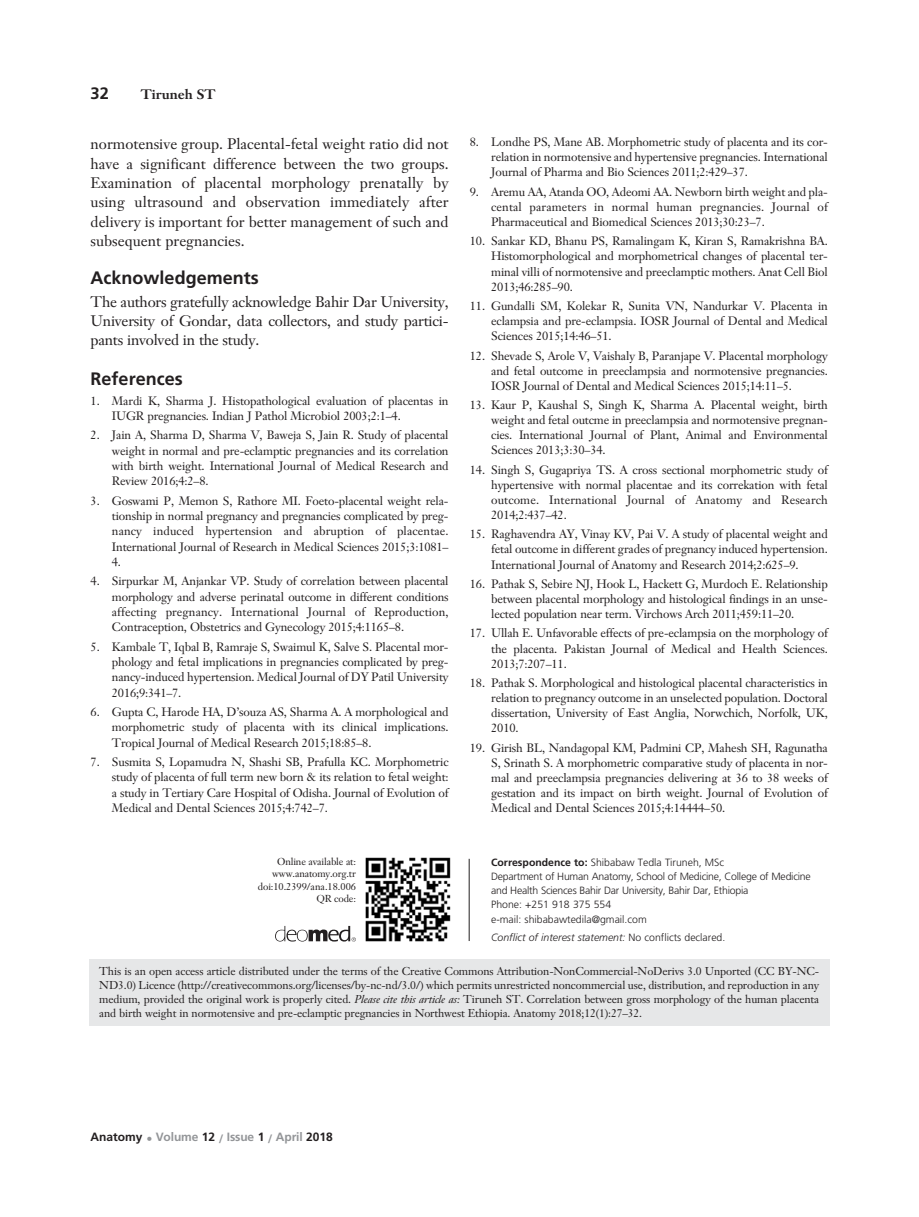
<style>
.page{position:relative;width:919px;height:1217px;background:#fff}
.page>*{position:absolute;margin:0;border:0;box-sizing:border-box;transform-origin:0 0}
.t1{font:700 18px "Frutiger";color:#231f20}
.t2{font:700 16.5px "Frutiger";color:#231f20}
.t3{font:15px/19.4px "Janson Text";letter-spacing:-.01em;color:#231f20;text-align:justify}
.t4{font:700 13.5px "Janson Text";color:#231f20}
.t5{font:12px/15.1px "Janson Text";letter-spacing:-.015em;color:#231f20;text-align:justify}
.t6{font:700 12px "Frutiger";letter-spacing:-.01em;color:#939598}
.t7{font:11.25px/13.8px "Janson Text";letter-spacing:-.015em;color:#231f20;text-align:justify}
.t8{font:300 10.5px/14.2px "Frutiger";letter-spacing:-.02em;color:#231f20}
.t9{font:italic 300 10.5px "Frutiger";color:#231f20}
.t10{font:10.05px/12px "Janson Text";letter-spacing:-.015em;color:#231f20;text-align:right}
.s1{font-weight:700}
.s2{font-style:normal}
.s3{font-style:italic}
.s4{color:#231f20}
</style>
<div class="page">
<hr style="left:469px;top:858px;width:1px;height:82px;background:#231f20">
<div style="left:89px;top:958px;width:740px;height:67px;background:#e6e7e8"></div>
<svg style="left:275px;top:925px;width:81px;height:16px"></svg>
<img style="left:365px;top:857px;width:86px;height:85px">
<h2 class="t2" style="left:91px;top:87px;width:20px">32</h2>
<p class="t4" style="left:141px;top:89px;width:76px">Tiruneh ST</p>
<p class="t3" style="left:91px;top:136px;width:359px">normotensive group. Placental-fetal weight ratio did not have a significant difference between the two groups.<br>Examination of placental morphology prenatally by using ultrasound and observation immediately after delivery is important for better management of such and subsequent pregnancies.</p>
<h1 class="t1" style="left:91px;top:270px;width:169px">Acknowledgements</h1>
<p class="t3" style="left:91px;top:293px;width:359px">The authors gratefully acknowledge Bahir Dar University, University of Gondar, data collectors, and study partici&shy;pants involved in the study.</p>
<h1 class="t1" style="left:91px;top:371px;width:93px">References</h1>
<p class="t5" style="left:112px;top:394px;width:338px;text-indent:-21px">1. Mardi K, Sharma J. Histopathological evaluation of placentas in<br>IUGR pregnancies. Indian J Pathol Microbiol 2003;2:1–4.</p>
<p class="t5" style="left:112px;top:429px;width:338px;text-indent:-21px">2. Jain A, Sharma D, Sharma V, Baweja S, Jain R. Study of placental weight in normal and pre-eclamptic pregnancies and its correlation with birth weight. International Journal of Medical Research and Review 2016;4:2–8.</p>
<p class="t5" style="left:112px;top:494px;width:338px;text-indent:-21px">3. Goswami P, Memon S, Rathore MI. Foeto-placental weight rela&shy;tionship in normal pregnancy and pregnancies complicated by preg&shy;nancy induced hypertension and abruption of placentae.<br>International Journal of Research in Medical Sciences 2015;3:1081– 4.</p>
<p class="t5" style="left:112px;top:574px;width:338px;text-indent:-21px">4. Sirpurkar M, Anjankar VP. Study of correlation between placental morphology and adverse perinatal outcome in different conditions affecting pregnancy. International Journal of Reproduction, Contraception, Obstetrics and Gynecology 2015;4:1165–8.</p>
<p class="t5" style="left:112px;top:640px;width:338px;text-indent:-21px">5. Kambale T, Iqbal B, Ramraje S, Swaimul K, Salve S. Placental mor&shy;phology and fetal implications in pregnancies complicated by preg&shy;nancy-induced hypertension. Medical Journal of DY Patil University 2016;9:341–7.</p>
<p class="t5" style="left:112px;top:705px;width:338px;text-indent:-21px">6. Gupta C, Harode HA, D’souza AS, Sharma A. A morphological and morphometric study of placenta with its clinical implications.<br>Tropical Journal of Medical Research 2015;18:85–8.</p>
<p class="t5" style="left:112px;top:755px;width:338px;text-indent:-21px">7. Susmita S, Lopamudra N, Shashi SB, Prafulla KC. Morphometric study of placenta of full term new born &amp; its relation to fetal weight: a study in Tertiary Care Hospital of Odisha. Journal of Evolution of Medical and Dental Sciences 2015;4:742–7.</p>
<p class="t5" style="left:491px;top:136px;width:338px;text-indent:-21px">8. Londhe PS, Mane AB. Morphometric study of placenta and its cor&shy;relation in normotensive and hypertensive pregnancies. International Journal of Pharma and Bio Sciences 2011;2:429–37.</p>
<p class="t5" style="left:491px;top:185px;width:338px;text-indent:-21px">9. Aremu AA, Atanda OO, Adeomi AA. Newborn birth weight and pla&shy;cental parameters in normal human pregnancies. Journal of Pharmaceutical and Biomedical Sciences 2013;30:23–7.</p>
<p class="t5" style="left:491px;top:235px;width:338px;text-indent:-21px">10. Sankar KD, Bhanu PS, Ramalingam K, Kiran S, Ramakrishna BA.<br>Histomorphological and morphometrical changes of placental ter&shy;minal villi of normotensive and preeclamptic mothers. Anat Cell Biol 2013;46:285–90.</p>
<p class="t5" style="left:491px;top:299px;width:338px;text-indent:-21px">11. Gundalli SM, Kolekar R, Sunita VN, Nandurkar V. Placenta in eclampsia and pre-eclampsia. IOSR Journal of Dental and Medical Sciences 2015;14:46–51.</p>
<p class="t5" style="left:491px;top:349px;width:338px;text-indent:-21px">12. Shevade S, Arole V, Vaishaly B, Paranjape V. Placental morphology and fetal outcome in preeclampsia and normotensive pregnancies.<br>IOSR Journal of Dental and Medical Sciences 2015;14:11–5.</p>
<p class="t5" style="left:491px;top:398px;width:338px;text-indent:-21px">13. Kaur P, Kaushal S, Singh K, Sharma A. Placental weight, birth weight and fetal outcme in preeclampsia and normotensive pregnan&shy;cies. International Journal of Plant, Animal and Environmental Sciences 2013;3:30–34.</p>
<p class="t5" style="left:491px;top:463px;width:338px;text-indent:-21px">14. Singh S, Gugapriya TS. A cross sectional morphometric study of hypertensive with normal placentae and its correkation with fetal outcome. International Journal of Anatomy and Research 2014;2:437–42.</p>
<p class="t5" style="left:491px;top:527px;width:338px;text-indent:-21px">15. Raghavendra AY, Vinay KV, Pai V. A study of placental weight and fetal outcome in different grades of pregnancy induced hypertension.<br>International Journal of Anatomy and Research 2014;2:625–9.</p>
<p class="t5" style="left:491px;top:577px;width:338px;text-indent:-21px">16. Pathak S, Sebire NJ, Hook L, Hackett G, Murdoch E. Relationship between placental morphology and histological findings in an unse&shy;lected population near term. Virchows Arch 2011;459:11–20.</p>
<p class="t5" style="left:491px;top:627px;width:338px;text-indent:-21px">17. Ullah E. Unfavorable effects of pre-eclampsia on the morphology of the placenta. Pakistan Journal of Medical and Health Sciences.<br>2013;7:207–11.</p>
<p class="t5" style="left:491px;top:676px;width:338px;text-indent:-21px">18. Pathak S. Morphological and histological placental characteristics in relation to pregnancy outcome in an unselected population. Doctoral dissertation, University of East Anglia, Norwchich, Norfolk, UK, 2010.</p>
<p class="t5" style="left:491px;top:741px;width:338px;text-indent:-21px">19. Girish BL, Nandagopal KM, Padmini CP, Mahesh SH, Ragunatha S, Srinath S. A morphometric comparative study of placenta in nor&shy;mal and preeclampsia pregnancies delivering at 36 to 38 weeks of gestation and its impact on birth weight. Journal of Evolution of Medical and Dental Sciences 2015;4:14444–50.</p>
<p class="t8" style="left:491px;top:855px;width:321px"><span class="s1">Correspondence to:</span> Shibabaw Tedla Tiruneh, MSc<br>Department of Human Anatomy, School of Medicine, College of Medicine and Health Sciences Bahir Dar University, Bahir Dar, Ethiopia<br>Phone: +251 918 375 554<br>e-mail: shibabawtedila@gmail.com</p>
<p class="t9" style="left:491px;top:933px;width:236px">Conflict of interest statement: <span class="s2">No conflicts declared.</span></p>
<p class="t7" style="left:99px;top:965px;width:721px">This is an open access article distributed under the terms of the Creative Commons Attribution-NonCommercial-NoDerivs 3.0 Unported (CC BY-NC-ND3.0) Licence (http://creativecommons.org/licenses/by-nc-nd/3.0/) which permits unrestricted noncommercial use, distribution, and reproduction in any medium, provided the original work is properly cited. <span class="s3">Please cite this article as:</span> Tiruneh ST. Correlation between gross morphology of the human placenta and birth weight in normotensive and pre-eclamptic pregnancies in Northwest Ethiopia. Anatomy 2018;12(1):27–32.</p>
<p class="t10" style="left:258px;top:856px;width:100px">Online available at: www.anatomy.org.tr doi:10.2399/ana.18.006<br>QR code:</p>
<p class="t6" style="left:91px;top:1132px;width:244px"><span class="s4">Anatomy</span> • Volume <span class="s4">12</span> / Issue <span class="s4">1</span> / April <span class="s4">2018</span></p>
</div>
